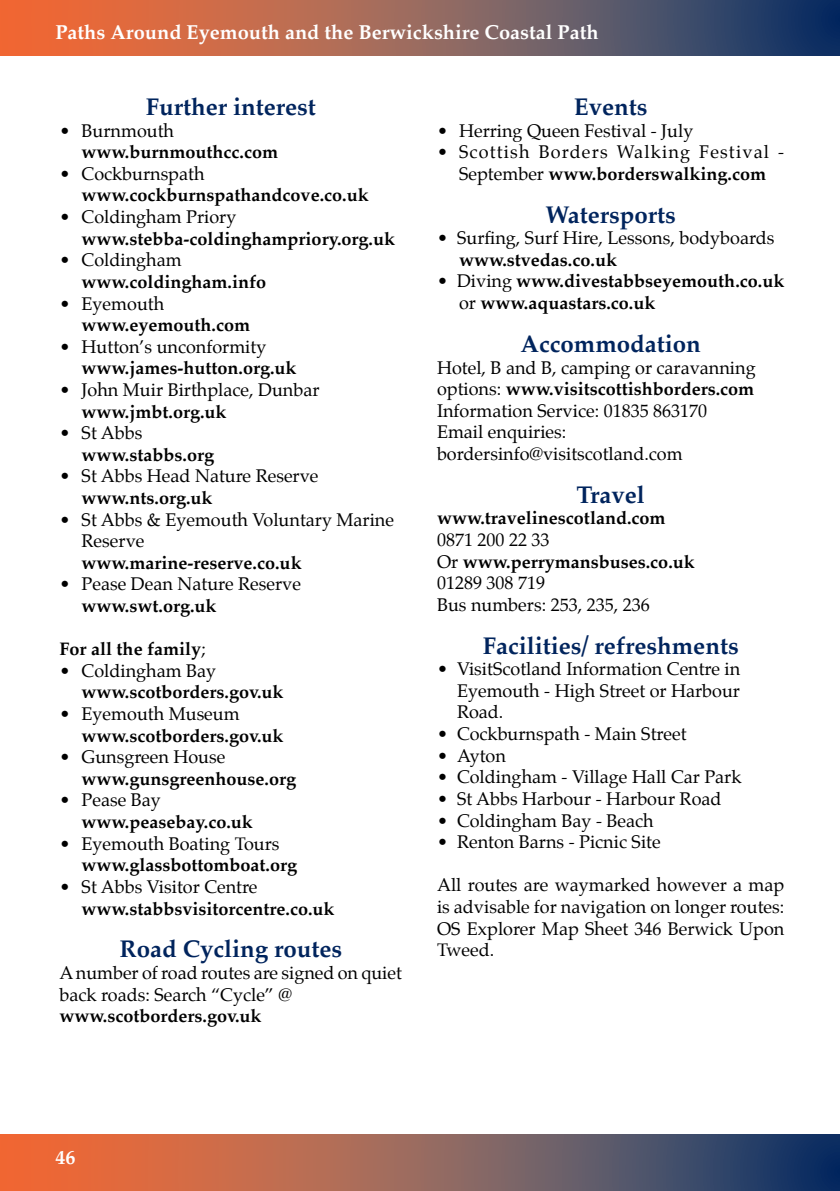
<style>
.page{position:relative;width:840px;height:1191px;background:#fff}
.page>*{position:absolute;margin:0;border:0;box-sizing:border-box;transform-origin:0 0}
.t1{font:700 24px "Palatino";color:#00245d}
.t2{font:700 20px "Palatino";color:#fff}
.t3{font:18px/21.6px "Palatino";color:#000}
.t4{font:700 18px/21.6px "Palatino";color:#000}
.t5{font:18px/21.6px "Palatino";letter-spacing:.065em;color:#000;text-align:center}
.s1{font-weight:400}
.s2{font-weight:700}
</style>
<div class="page">
<svg style="left:0;top:1134px;width:839px;height:57px;background:#8f5e57"></svg>
<svg style="left:0;top:0;width:839px;height:56px;background:#8f5e57"></svg>
<p class="t2" style="left:55px;top:15px;width:544px">Paths Around Eyemouth and the Berwickshire Coastal Path</p>
<h1 class="t1" style="left:146px;top:86px;width:171px">Further interest</h1>
<p class="t3" style="left:60px;top:120px;width:116px">• Burnmouth</p>
<p class="t4" style="left:82px;top:141px;width:198px">www.burnmouthcc.com</p>
<p class="t3" style="left:60px;top:163px;width:146px">• Cockburnspath</p>
<p class="t4" style="left:82px;top:184px;width:288px">www.cockburnspathandcove.co.uk</p>
<p class="t3" style="left:60px;top:206px;width:178px">• Coldingham Priory</p>
<p class="t4" style="left:82px;top:227px;width:315px">www.stebba-coldinghampriory.org.uk</p>
<p class="t3" style="left:60px;top:249px;width:123px">• Coldingham</p>
<p class="t4" style="left:82px;top:270px;width:186px">www.coldingham.info</p>
<p class="t3" style="left:60px;top:292px;width:106px">• Eyemouth</p>
<p class="t4" style="left:82px;top:314px;width:170px">www.eyemouth.com</p>
<p class="t3" style="left:60px;top:336px;width:208px">• Hutton’s unconformity</p>
<p class="t4" style="left:82px;top:357px;width:216px">www.james-hutton.org.uk</p>
<p class="t3" style="left:60px;top:379px;width:261px">• John Muir Birthplace, Dunbar</p>
<p class="t4" style="left:82px;top:400px;width:146px">www.jmbt.org.uk</p>
<p class="t3" style="left:60px;top:422px;width:84px">• St Abbs</p>
<p class="t4" style="left:82px;top:443px;width:134px">www.stabbs.org</p>
<p class="t3" style="left:60px;top:465px;width:260px">• St Abbs Head Nature Reserve</p>
<p class="t4" style="left:82px;top:486px;width:132px">www.nts.org.uk</p>
<p class="t3" style="left:82px;top:508px;width:314px;text-indent:-22px">• St Abbs &amp; Eyemouth Voluntary Marine<br>Reserve</p>
<p class="t4" style="left:82px;top:551px;width:221px">www.marine-reserve.co.uk</p>
<p class="t3" style="left:60px;top:573px;width:243px">• Pease Dean Nature Reserve</p>
<p class="t4" style="left:82px;top:594px;width:136px">www.swt.org.uk</p>
<p class="t4" style="left:60px;top:638px;width:148px">For all the family<span class="s1">;</span></p>
<p class="t3" style="left:60px;top:660px;width:158px">• Coldingham Bay</p>
<p class="t4" style="left:82px;top:681px;width:203px">www.scotborders.gov.uk</p>
<p class="t3" style="left:60px;top:703px;width:181px">• Eyemouth Museum</p>
<p class="t4" style="left:82px;top:724px;width:203px">www.scotborders.gov.uk</p>
<p class="t3" style="left:60px;top:746px;width:167px">• Gunsgreen House</p>
<p class="t4" style="left:82px;top:767px;width:216px">www.gunsgreenhouse.org</p>
<p class="t3" style="left:60px;top:789px;width:103px">• Pease Bay</p>
<p class="t4" style="left:82px;top:810px;width:173px">www.peasebay.co.uk</p>
<p class="t3" style="left:60px;top:832px;width:221px">• Eyemouth Boating Tours</p>
<p class="t4" style="left:82px;top:854px;width:217px">www.glassbottomboat.org</p>
<p class="t3" style="left:60px;top:876px;width:199px">• St Abbs Visitor Centre</p>
<p class="t4" style="left:82px;top:897px;width:254px">www.stabbsvisitorcentre.co.uk</p>
<h1 class="t1" style="left:119px;top:928px;width:224px">Road Cycling routes</h1>
<p class="t3" style="left:60px;top:962px;width:343px">A number of road routes are signed on quiet back roads: Search “Cycle” @</p>
<p class="t4" style="left:60px;top:1004px;width:203px">www.scotborders.gov.uk</p>
<h1 class="t1" style="left:573px;top:86px;width:75px">Events</h1>
<p class="t3" style="left:437px;top:120px;width:258px">• Herring Queen Festival - July</p>
<p class="t5" style="left:437px;top:141px;width:348px">• Scottish Borders Walking Festival -<br>September <span class="s2">www.borderswalking.com</span></p>
<h1 class="t1" style="left:545px;top:194px;width:132px">Watersports</h1>
<p class="t3" style="left:437px;top:227px;width:339px">• Surfing, Surf Hire, Lessons, bodyboards</p>
<p class="t4" style="left:459px;top:248px;width:159px">www.stvedas.co.uk</p>
<p class="t4" style="left:459px;top:270px;width:326px;text-indent:-22px"><span class="s1">• Diving</span> www.divestabbseyemouth.co.uk <span class="s1">or</span> www.aquastars.co.uk</p>
<h1 class="t1" style="left:520px;top:323px;width:181px">Accommodation</h1>
<p class="t3" style="left:437px;top:356px;width:320px">Hotel, B and B, camping or caravanning options: <span class="s2">www.visitscottishborders.com </span>Information Service: 01835 863170<br>Email enquiries: bordersinfo@visitscotland.com</p>
<h1 class="t1" style="left:576px;top:474px;width:70px">Travel</h1>
<p class="t4" style="left:437px;top:507px;width:230px">www.travelinescotland.com</p>
<p class="t3" style="left:437px;top:529px;width:259px">0871 200 22 33<br>Or <span class="s2">www.perrymansbuses.co.uk<br></span>01289 308 719<br>Bus numbers: 253, 235, 236</p>
<h1 class="t1" style="left:482px;top:625px;width:257px">Facilities/ refreshments</h1>
<p class="t3" style="left:457px;top:658px;width:284px;text-align:justify;text-indent:-20px">• VisitScotland Information Centre in Eyemouth - High Street or Harbour Road.</p>
<p class="t3" style="left:437px;top:723px;width:251px">• Cockburnspath - Main Street</p>
<p class="t3" style="left:437px;top:744px;width:70px">• Ayton</p>
<p class="t3" style="left:437px;top:766px;width:306px">• Coldingham - Village Hall Car Park</p>
<p class="t3" style="left:437px;top:788px;width:286px">• St Abbs Harbour - Harbour Road</p>
<p class="t3" style="left:437px;top:809px;width:218px">• Coldingham Bay - Beach</p>
<p class="t3" style="left:437px;top:831px;width:225px">• Renton Barns - Picnic Site</p>
<p class="t3" style="left:437px;top:874px;width:348px;text-align:justify">All routes are waymarked however a map is advisable for navigation on longer routes:<br>OS Explorer Map Sheet 346 Berwick Upon Tweed.</p>
<p class="t2" style="left:55px;top:1140px;width:21px">46</p>
</div>
